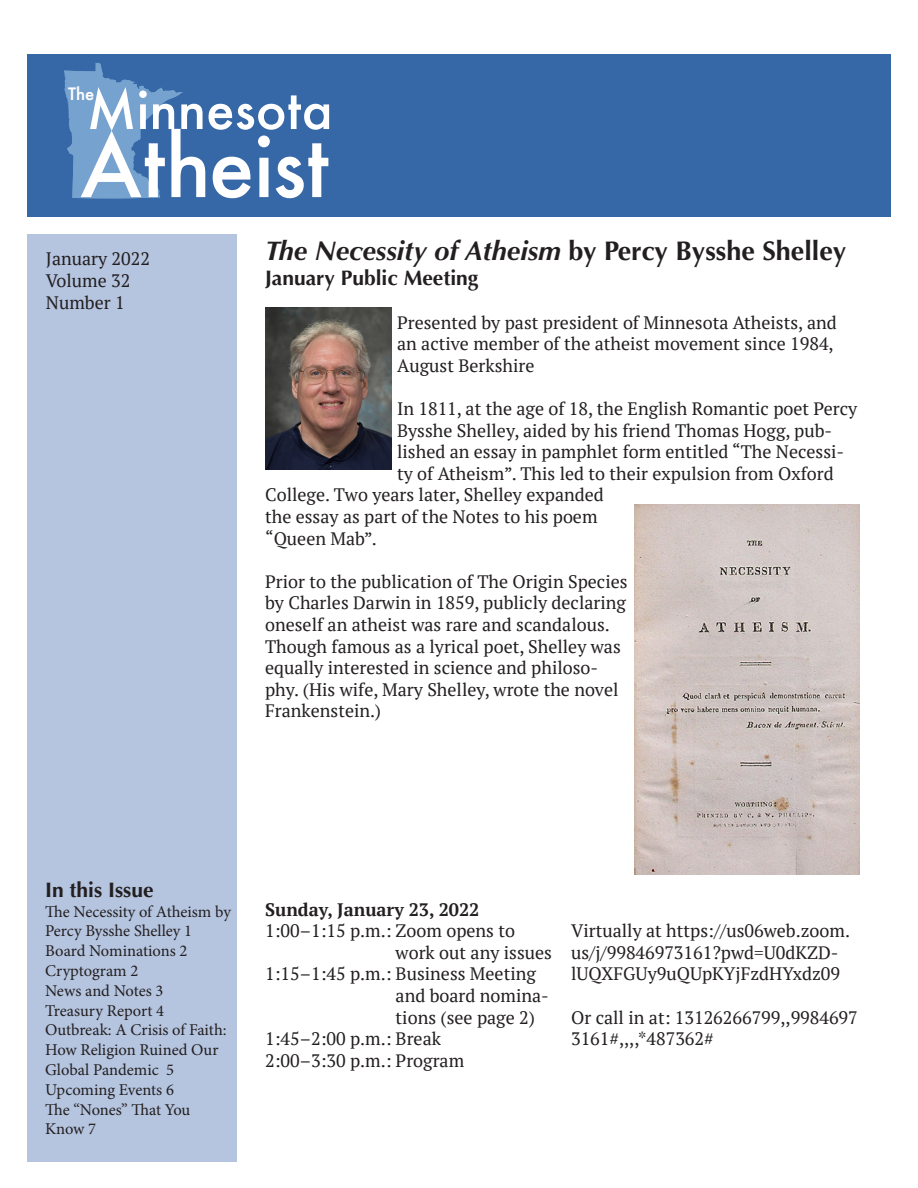
<style>
.page{position:relative;width:918px;height:1188px;background:#fff}
.page>*{position:absolute;margin:0;border:0;box-sizing:border-box;transform-origin:0 0}
.t1{font:500 82.8px "Futura";letter-spacing:-.005em;color:#fff}
.t2{font:500 51.75px "Futura";color:#fff}
.t3{font:italic 700 27px "Optima";color:#231f20}
.Subtitle{font:700 21px "Optima";color:#231f20}
.Paragraph_Style__no{font:18px/21.6px "PT Serif";color:#231f20}
.t4{font:700 18px "PT Serif";color:#231f20}
.t5{font:16.5px/19.8px "Minion Pro";letter-spacing:-.005em;color:#231f20}
.t6{font:500 16.5px "Futura";color:#fff}
.s1{font-style:normal}
</style>
<div class="page">
<div style="left:27px;top:234px;width:210px;height:927px;background:#b5c4df"></div>
<div style="left:27px;top:54px;width:864px;height:162px;background:#3667a7"></div>
<svg style="left:64px;top:62px;width:119px;height:136px"></svg>
<img style="left:635px;top:504px;width:224px;height:370px">
<img style="left:265px;top:308px;width:126px;height:162px">
<p class="t6" style="left:68px;top:82px;width:28px">The</p>
<p class="t2" style="left:87px;top:74px;width:247px">Minnesota</p>
<p class="t1" style="left:80px;top:110px;width:250px">Atheist</p>
<p class="Paragraph_Style__no" style="left:46px;top:248px;width:106px">January 2022</p>
<p class="Paragraph_Style__no" style="left:46px;top:270px;width:86px">Volume 32</p>
<p class="Paragraph_Style__no" style="left:46px;top:291px;width:80px">Number 1</p>
<p class="t3" style="left:265px;top:235px;width:583px">The Necessity of Atheism <span class="s1">by Percy Bysshe Shelley</span></p>
<p class="Subtitle" style="left:265px;top:266px;width:215px">January Public Meeting</p>
<p class="Paragraph_Style__no" style="left:397px;top:311px;width:441px">Presented by past president of Minnesota Atheists, and an active member of the atheist movement since 1984,<br>August Berkshire</p>
<p class="Paragraph_Style__no" style="left:397px;top:398px;width:462px">In 1811, at the age of 18, the English Romantic poet Percy</p>
<p class="Paragraph_Style__no" style="left:397px;top:419px;width:437px">Bysshe Shelley, aided by his friend Thomas Hogg, pub-</p>
<p class="Paragraph_Style__no" style="left:397px;top:441px;width:449px">lished an essay in pamphlet form entitled “The Necessi-</p>
<p class="Paragraph_Style__no" style="left:397px;top:462px;width:438px">ty of Atheism”. This led to their expulsion from Oxford</p>
<p class="Paragraph_Style__no" style="left:265px;top:484px;width:340px">College. Two years later, Shelley expanded</p>
<p class="Paragraph_Style__no" style="left:265px;top:506px;width:334px">the essay as part of the Notes to his poem</p>
<p class="Paragraph_Style__no" style="left:265px;top:527px;width:113px">“Queen Mab”.</p>
<p class="Paragraph_Style__no" style="left:265px;top:570px;width:364px">Prior to the publication of The Origin Species by Charles Darwin in 1859, publicly declaring oneself an atheist was rare and scandalous.<br>Though famous as a lyrical poet, Shelley was equally interested in science and philoso&shy;phy. (His wife, Mary Shelley, wrote the novel Frankenstein.)</p>
<p class="Subtitle" style="left:45px;top:877px;width:110px">In this Issue</p>
<p class="t5" style="left:45px;top:901px;width:187px">The Necessity of Atheism by<br>Percy Bysshe Shelley 1</p>
<p class="t5" style="left:45px;top:941px;width:144px">Board Nominations 2</p>
<p class="t5" style="left:45px;top:961px;width:95px">Cryptogram 2</p>
<p class="t5" style="left:45px;top:981px;width:120px">News and Notes 3</p>
<p class="t5" style="left:45px;top:1000px;width:120px">Treasury Report 4</p>
<p class="t5" style="left:45px;top:1020px;width:183px">Outbreak: A Crisis of Faith:<br>How Religion Ruined Our<br>Global Pandemic 5</p>
<p class="t5" style="left:45px;top:1080px;width:130px">Upcoming Events 6</p>
<p class="t5" style="left:45px;top:1099px;width:147px">The “Nones” That You<br>Know 7</p>
<p class="t4" style="left:265px;top:897px;width:216px">Sunday, January 23, 2022</p>
<p class="Paragraph_Style__no" style="left:396px;top:920px;width:158px;text-indent:-131px">1:00–1:15 p.m.: Zoom opens to work out any issues</p>
<p class="Paragraph_Style__no" style="left:396px;top:963px;width:155px;text-indent:-131px">1:15–1:45 p.m.: Business Meeting and board nomina&shy;tions (see page 2)</p>
<p class="Paragraph_Style__no" style="left:265px;top:1028px;width:177px">1:45–2:00 p.m.: Break</p>
<p class="Paragraph_Style__no" style="left:265px;top:1049px;width:201px">2:00–3:30 p.m.: Program</p>
<p class="Paragraph_Style__no" style="left:571px;top:920px;width:280px">Virtually at https://us06web.zoom. us/j/99846973161?pwd=U0dKZD&shy;lUQXFGUy9uQUpKYjFzdHYxdz09</p>
<p class="Paragraph_Style__no" style="left:571px;top:1006px;width:288px">Or call in at: 13126266799,,9984697<br>3161#,,,,*487362#</p>
</div>
